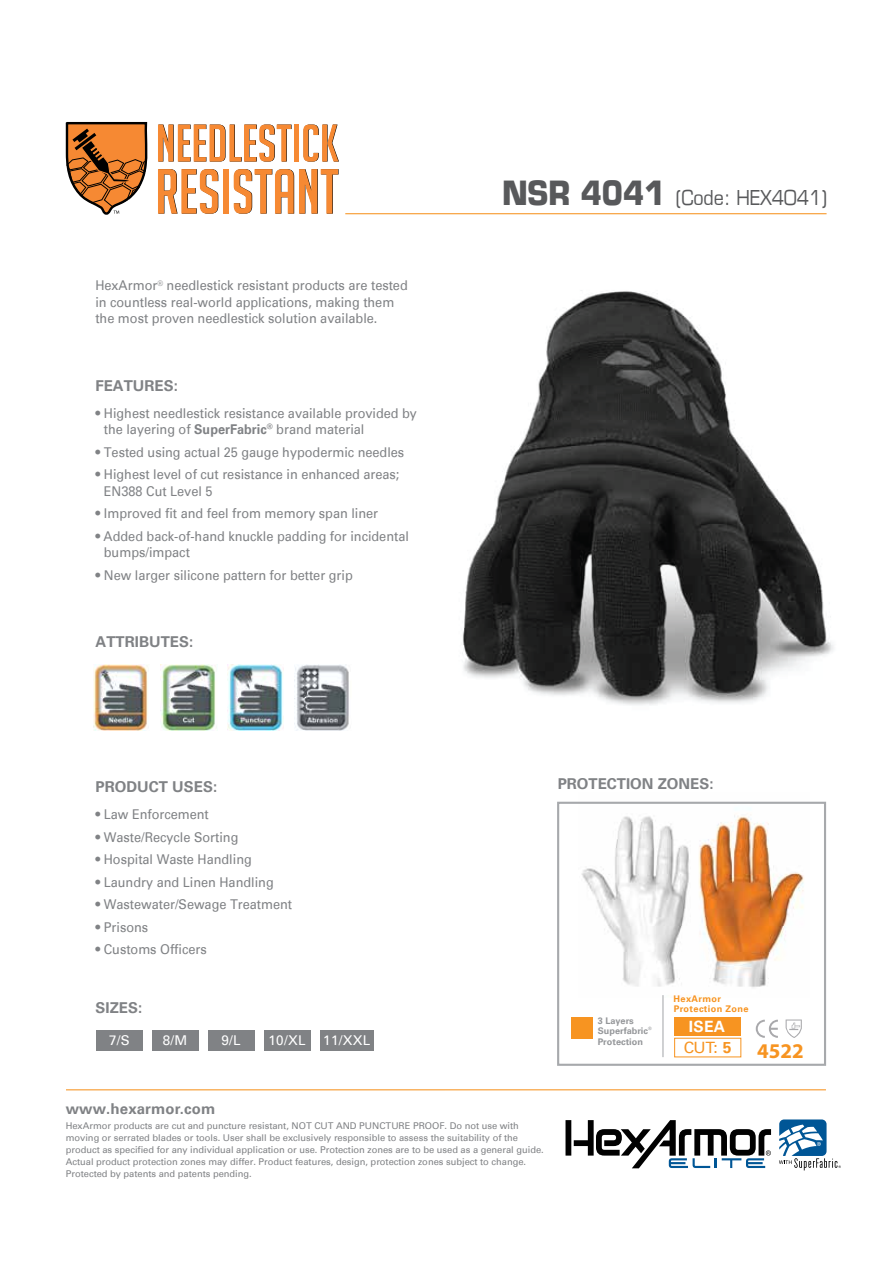
<style>
.page{position:relative;width:893px;height:1263px;background:#fff}
.page>*{position:absolute;margin:0;border:0;box-sizing:border-box;transform-origin:0 0}
.t1{font:700 21px "Myriad Pro";color:#f79421}
.t2{font:19.95px "Eurostile";color:#58595b;scale:.9 1}
.t3{font:700 15.6px/20.5px "Univers";color:#fff;text-align:center}
.t4{font:700 15px "Univers";color:#808285}
.t5{font:13.5px/16.5px "Univers";color:#808285}
.t6{font:13.5px/16.5px "Univers";color:#808285;scale:.94 1}
.t7{font:13.5px "Univers";letter-spacing:.02em;color:#fff}
.t8{font:9.3px/12px "Univers";color:#808285}
.t9{font:700 9.15px/10.5px "Univers";color:#95979a}
.t10{font:700 9.15px/10.5px "Univers";letter-spacing:.04em;color:#f79421}
.t11{font:700 4.5px "Univers";color:#95979a}
.s1{font-weight:700}
.s2{font-weight:700;font-size:32.55px}
.s3{font-weight:400;color:#f79421}
.s4{color:#f79421}
</style>
<div class="page">
<img style="left:462px;top:290px;width:372px;height:415px">
<hr style="left:345px;top:213px;width:482px;height:1px;background:#f79421">
<hr style="left:66px;top:1089px;width:760px;height:1px;background:#f79421">
<div style="left:320px;top:1030px;width:54px;height:20px;background:#808285"></div>
<div style="left:96px;top:1030px;width:47px;height:20px;background:#808285"></div>
<div style="left:152px;top:1030px;width:47px;height:20px;background:#808285"></div>
<div style="left:208px;top:1030px;width:47px;height:20px;background:#808285"></div>
<div style="left:264px;top:1030px;width:46px;height:20px;background:#808285"></div>
<svg style="left:565px;top:1120px;width:206px;height:48px"></svg>
<svg style="left:779px;top:1119px;width:62px;height:51px"></svg>
<svg style="left:158px;top:125px;width:134px;height:37px"></svg>
<div style="left:294px;top:125px;width:5px;height:37px;background:#f68933"></div>
<svg style="left:303px;top:125px;width:36px;height:37px"></svg>
<svg style="left:158px;top:169px;width:60px;height:45px"></svg>
<div style="left:223px;top:169px;width:6px;height:45px;background:#f68933"></div>
<svg style="left:234px;top:169px;width:105px;height:45px"></svg>
<svg style="left:65px;top:122px;width:83px;height:93px"></svg>
<img style="left:93px;top:664px;width:55px;height:67px">
<img style="left:227px;top:664px;width:57px;height:67px">
<img style="left:160px;top:664px;width:57px;height:67px">
<img style="left:294px;top:664px;width:55px;height:67px">
<img style="left:579px;top:801px;width:230px;height:197px">
<div style="left:557px;top:802px;width:269px;height:264px;border:2px solid #a7a9ac"></div>
<div style="left:674px;top:1017px;width:67px;height:19px;background:#f79421"></div>
<svg style="left:756px;top:1020px;width:22px;height:18px"></svg>
<svg style="left:786px;top:1019px;width:16px;height:19px"></svg>
<div style="left:571px;top:1017px;width:22px;height:22px;background:#f79421"></div>
<hr style="left:662px;top:995px;width:1px;height:62px;background:#a7a9ac">
<p class="t6" style="left:95px;top:277px;width:334px">HexArmor<sup>®</sup> needlestick resistant products are tested in countless real-world applications, making them the most proven needlestick solution available.</p>
<p class="t4" style="left:95px;top:377px;width:84px">FEATURES:</p>
<p class="t5" style="left:104px;top:405px;width:315px;text-indent:-9px">• Highest needlestick resistance available provided by the layering of <span class="s1">SuperFabric</span><sup>®</sup> brand material</p>
<p class="t5" style="left:95px;top:444px;width:310px">• Tested using actual 25 gauge hypodermic needles</p>
<p class="t5" style="left:104px;top:466px;width:297px;text-indent:-9px">• Highest level of cut resistance in enhanced areas;<br>EN388 Cut Level 5</p>
<p class="t5" style="left:95px;top:505px;width:284px">• Improved fit and feel from memory span liner</p>
<p class="t5" style="left:104px;top:528px;width:307px;text-indent:-9px">• Added back-of-hand knuckle padding for incidental bumps/impact</p>
<p class="t5" style="left:95px;top:567px;width:259px">• New larger silicone pattern for better grip</p>
<p class="t4" style="left:96px;top:632px;width:99px">ATTRIBUTES:</p>
<p class="t4" style="left:96px;top:778px;width:123px">PRODUCT USES:</p>
<p class="t5" style="left:96px;top:806px;width:115px">• Law Enforcement</p>
<p class="t5" style="left:96px;top:829px;width:144px">• Waste/Recycle Sorting</p>
<p class="t5" style="left:96px;top:851px;width:158px">• Hospital Waste Handling</p>
<p class="t5" style="left:96px;top:874px;width:180px">• Laundry and Linen Handling</p>
<p class="t5" style="left:96px;top:896px;width:198px">• Wastewater/Sewage Treatment</p>
<p class="t5" style="left:96px;top:919px;width:54px">• Prisons</p>
<p class="t5" style="left:96px;top:941px;width:113px">• Customs Officers</p>
<p class="t4" style="left:96px;top:999px;width:48px">SIZES:</p>
<p class="t7" style="left:109px;top:1032px;width:22px">7/S</p>
<p class="t7" style="left:163px;top:1032px;width:26px">8/M</p>
<p class="t7" style="left:221px;top:1032px;width:21px">9/L</p>
<p class="t7" style="left:269px;top:1032px;width:39px">10/XL</p>
<p class="t7" style="left:323px;top:1032px;width:49px">11/XXL</p>
<h2 class="t2" style="left:502px;top:186px;width:363px"><span class="s2">NSR 4041</span> (Code: HEX4041)</h2>
<p class="t4" style="left:558px;top:775px;width:157px">PROTECTION ZONES:</p>
<p class="t9" style="left:598px;top:1015px;width:52px">3 Layers<br>Superfabric</p>
<p class="t11" style="left:648px;top:1025px;width:5px">®</p>
<p class="t9" style="left:598px;top:1036px;width:47px">Protection</p>
<p class="t10" style="left:674px;top:993px;width:77px">HexArmor<br>Protection Zone</p>
<p class="t3" style="left:684px;top:1017px;width:49px">ISEA<br><span class="s3">CUT:</span> <span class="s4">5</span></p>
<h1 class="t1" style="left:757px;top:1037px;width:48px">4522</h1>
<p class="t4" style="left:66px;top:1100px;width:151px">www.hexarmor.com</p>
<p class="t8" style="left:66px;top:1120px;width:480px">HexArmor products are cut and puncture resistant, NOT CUT AND PUNCTURE PROOF. Do not use with moving or serrated blades or tools. User shall be exclusively responsible to assess the suitability of the product as specified for any individual application or use. Protection zones are to be used as a general guide.<br>Actual product protection zones may differ. Product features, design, protection zones subject to change.<br>Protected by patents and patents pending.</p>
</div>
